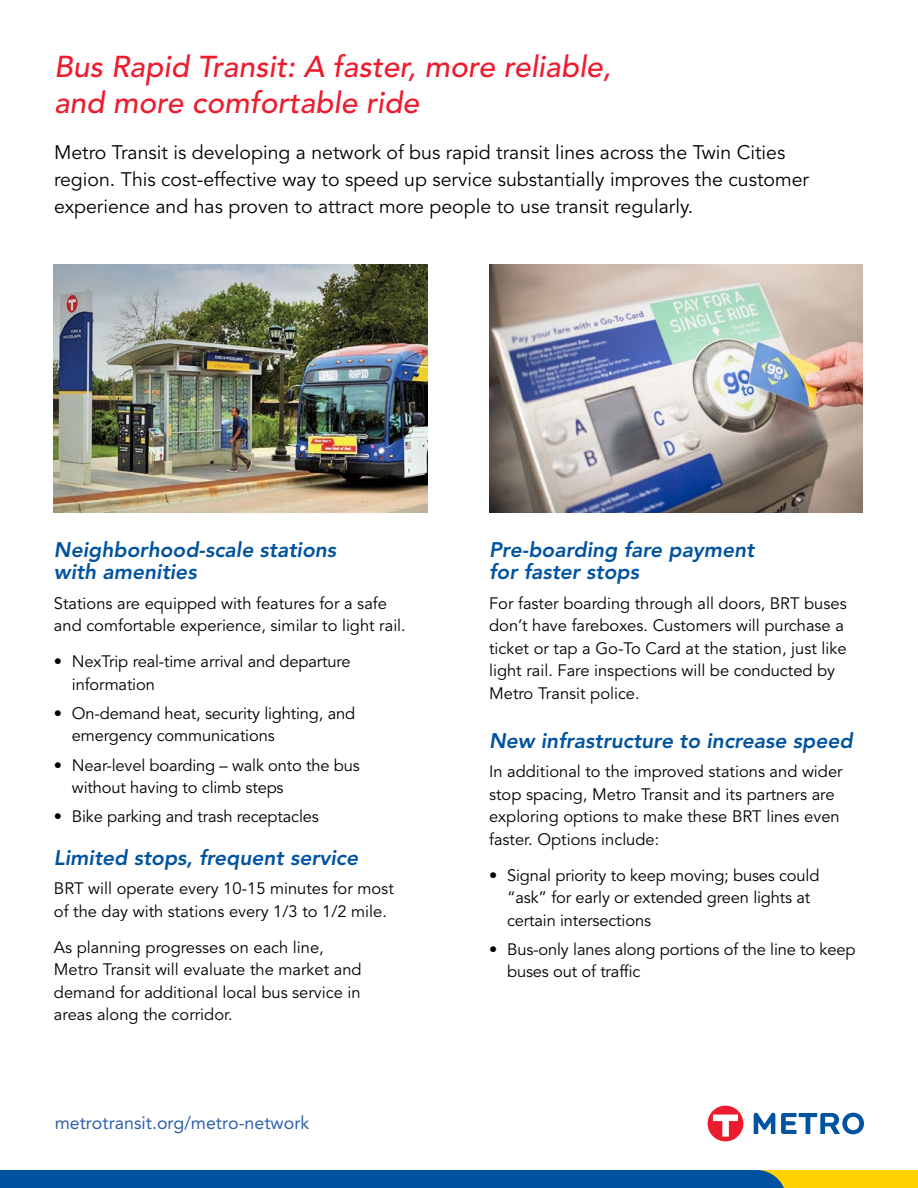
<style>
.page{position:relative;width:918px;height:1188px;background:#fff}
.page>*{position:absolute;margin:0;border:0;box-sizing:border-box;transform-origin:0 0}
.t1{font:italic 500 30px/36px "Avenir LT Std";color:#ed1c2e}
.t2{font:italic 800 21px/22.2px "Avenir LT Std";color:#00539f}
.Body_-_large{font:19.5px/27px "Avenir LT Std";color:#000}
.URL_-_back_page{font:18px "Avenir LT Std";color:#2f62a9}
.Body{font:16.5px/22.5px "Avenir LT Std";color:#000}
.Body_-_bullets_-_lev{font:16.5px/22.5px "Avenir LT Std";letter-spacing:-.01em;color:#000}
</style>
<div class="page">
<img style="left:54px;top:265px;width:374px;height:248px">
<img style="left:489px;top:265px;width:374px;height:248px">
<svg style="left:754px;top:1113px;width:21px;height:21px"></svg>
<svg style="left:781px;top:1113px;width:83px;height:21px"></svg>
<div style="left:708px;top:1106px;width:35px;height:35px;background:#ed1b2e;border-radius:50%"></div>
<svg style="left:713px;top:1115px;width:25px;height:22px"></svg>
<div style="left:0;top:1170px;width:875px;height:18px;background:#00539f"></div>
<svg style="left:759px;top:1170px;width:159px;height:18px;background:#e3c411"></svg>
<h2 class="t1" style="left:54px;top:49px;width:559px">Bus Rapid Transit: A faster, more reliable, and more comfortable ride</h2>
<p class="Body_-_large" style="left:54px;top:139px;width:757px">Metro Transit is developing a network of bus rapid transit lines across the Twin Cities region. This cost-effective way to speed up service substantially improves the customer experience and has proven to attract more people to use transit regularly.</p>
<h3 class="t2" style="left:54px;top:539px;width:284px">Neighborhood-scale stations with amenities</h3>
<p class="Body" style="left:54px;top:592px;width:353px">Stations are equipped with features for a safe and comfortable experience, similar to light rail.</p>
<p class="Body_-_bullets_-_lev" style="left:72px;top:651px;width:280px;text-indent:-18px">• NexTrip real-time arrival and departure information</p>
<p class="Body_-_bullets_-_lev" style="left:72px;top:702px;width:285px;text-indent:-18px">• On-demand heat, security lighting, and emergency communications</p>
<p class="Body_-_bullets_-_lev" style="left:72px;top:754px;width:289px;text-indent:-18px">• Near-level boarding – walk onto the bus without having to climb steps</p>
<p class="Body_-_bullets_-_lev" style="left:54px;top:806px;width:266px">• Bike parking and trash receptacles</p>
<h3 class="t2" style="left:54px;top:847px;width:306px">Limited stops, frequent service</h3>
<p class="Body" style="left:54px;top:878px;width:341px">BRT will operate every 10-15 minutes for most of the day with stations every 1/3 to 1/2 mile.</p>
<p class="Body" style="left:54px;top:936px;width:309px">As planning progresses on each line, Metro Transit will evaluate the market and demand for additional local bus service in areas along the corridor.</p>
<p class="URL_-_back_page" style="left:55px;top:1113px;width:256px">metrotransit.org/metro-network</p>
<h3 class="t2" style="left:489px;top:539px;width:267px">Pre-boarding fare payment for faster stops</h3>
<p class="Body" style="left:489px;top:592px;width:359px">For faster boarding through all doors, BRT buses don’t have fareboxes. Customers will purchase a ticket or tap a Go-To Card at the station, just like light rail. Fare inspections will be conducted by Metro Transit police.</p>
<h3 class="t2" style="left:489px;top:730px;width:365px">New infrastructure to increase speed</h3>
<p class="Body" style="left:489px;top:761px;width:355px">In additional to the improved stations and wider stop spacing, Metro Transit and its partners are exploring options to make these BRT lines even faster. Options include:</p>
<p class="Body_-_bullets_-_lev" style="left:507px;top:864px;width:314px;text-indent:-18px">• Signal priority to keep moving; buses could “ask” for early or extended green lights at certain intersections</p>
<p class="Body_-_bullets_-_lev" style="left:507px;top:938px;width:350px;text-indent:-18px">• Bus-only lanes along portions of the line to keep buses out of traffic</p>
</div>
